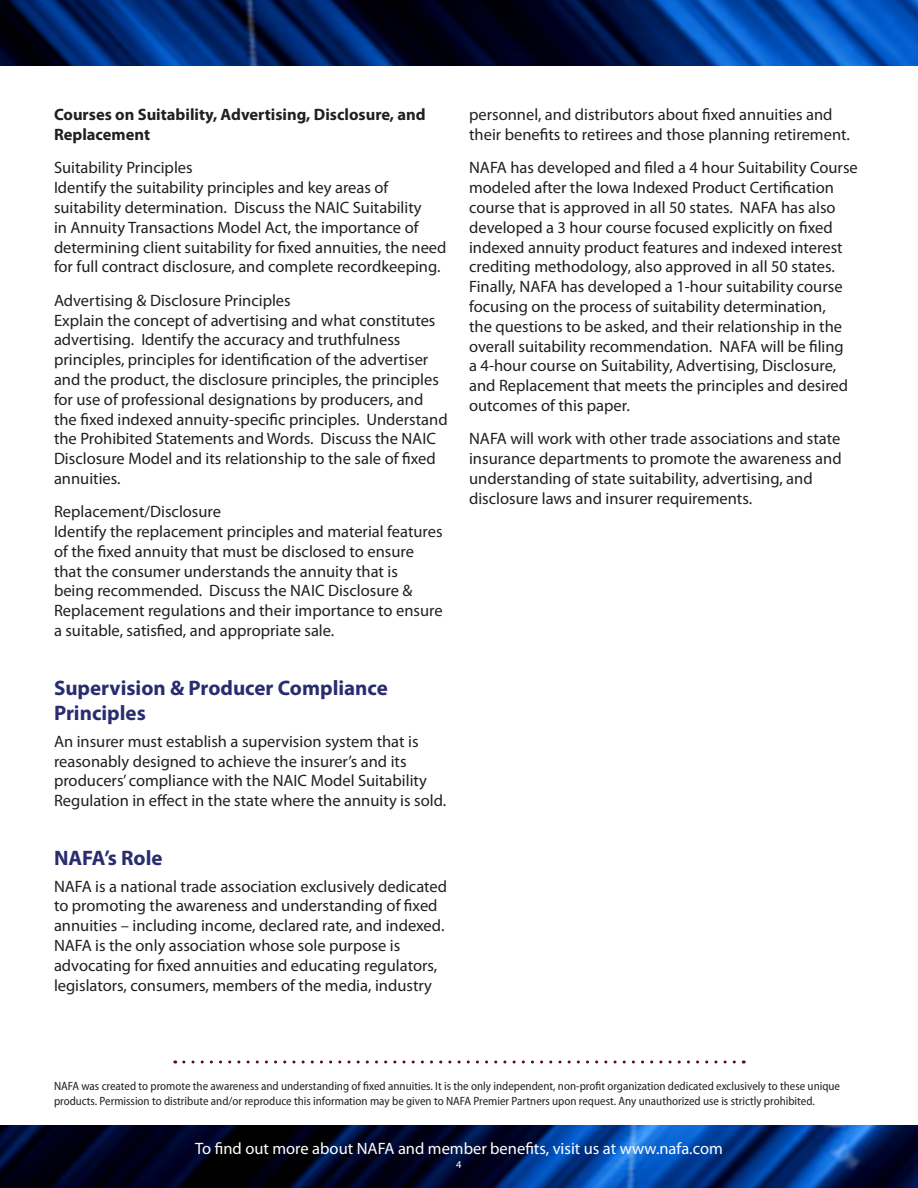
<style>
.page{position:relative;width:918px;height:1188px;background:#fff}
.page>*{position:absolute;margin:0;border:0;box-sizing:border-box;transform-origin:0 0}
.t1{font:700 21px/25.2px "Myriad Pro";color:#292d6f}
.t2{font:16.5px/19.8px "Myriad Pro";color:#231f20}
.t3{font:16.5px "Myriad Pro";color:#fff}
.t4{font:700 16.5px/19.8px "Myriad Pro";color:#231f20}
.t5{font:semi-condensed 12px/14.4px "Myriad Pro";color:#231f20}
.t6{font:10.5px "Myriad Pro";color:#fff}
</style>
<div class="page">
<img style="left:0;top:1125px;width:918px;height:63px">
<img style="left:0;top:0;width:918px;height:66px">
<svg style="left:184px;top:1060px;width:560px;height:4px"></svg>
<p class="t4" style="left:54px;top:104px;width:373px">Courses on Suitability, Advertising, Disclosure, and<br>Replacement</p>
<p class="t2" style="left:54px;top:158px;width:394px">Suitability Principles<br>Identify the suitability principles and key areas of suitability determination. Discuss the NAIC Suitability<br>in Annuity Transactions Model Act, the importance of determining client suitability for fixed annuities, the need for full contract disclosure, and complete recordkeeping.</p>
<p class="t2" style="left:54px;top:290px;width:395px">Advertising &amp; Disclosure Principles<br>Explain the concept of advertising and what constitutes advertising. Identify the accuracy and truthfulness principles, principles for identification of the advertiser and the product, the disclosure principles, the principles for use of professional designations by producers, and the fixed indexed annuity-specific principles. Understand the Prohibited Statements and Words. Discuss the NAIC Disclosure Model and its relationship to the sale of fixed annuities.</p>
<p class="t2" style="left:54px;top:502px;width:390px">Replacement/Disclosure<br>Identify the replacement principles and material features of the fixed annuity that must be disclosed to ensure that the consumer understands the annuity that is<br>being recommended. Discuss the NAIC Disclosure &amp; Replacement regulations and their importance to ensure a suitable, satisfied, and appropriate sale.</p>
<p class="t1" style="left:54px;top:675px;width:335px">Supervision &amp; Producer Compliance<br>Principles</p>
<p class="t2" style="left:54px;top:731px;width:394px">An insurer must establish a supervision system that is reasonably designed to achieve the insurer’s and its producers’ compliance with the NAIC Model Suitability Regulation in effect in the state where the annuity is sold.</p>
<p class="t1" style="left:54px;top:845px;width:110px">NAFA’s Role</p>
<p class="t2" style="left:54px;top:876px;width:395px">NAFA is a national trade association exclusively dedicated to promoting the awareness and understanding of fixed annuities – including income, declared rate, and indexed.<br>NAFA is the only association whose sole purpose is advocating for fixed annuities and educating regulators, legislators, consumers, members of the media, industry</p>
<p class="t2" style="left:469px;top:105px;width:382px">personnel, and distributors about fixed annuities and their benefits to retirees and those planning retirement.</p>
<p class="t2" style="left:469px;top:158px;width:390px">NAFA has developed and filed a 4 hour Suitability Course modeled after the Iowa Indexed Product Certification course that is approved in all 50 states. NAFA has also developed a 3 hour course focused explicitly on fixed indexed annuity product features and indexed interest crediting methodology, also approved in all 50 states.<br>Finally, NAFA has developed a 1-hour suitability course focusing on the process of suitability determination,<br>the questions to be asked, and their relationship in the overall suitability recommendation. NAFA will be filing<br>a 4-hour course on Suitability, Advertising, Disclosure, and Replacement that meets the principles and desired outcomes of this paper.</p>
<p class="t2" style="left:469px;top:429px;width:374px">NAFA will work with other trade associations and state insurance departments to promote the awareness and understanding of state suitability, advertising, and disclosure laws and insurer requirements.</p>
<p class="t5" style="left:54px;top:1079px;width:788px">NAFA was created to promote the awareness and understanding of fixed annuities. It is the only independent, non-profit organization dedicated exclusively to these unique products. Permission to distribute and/or reproduce this information may be given to NAFA Premier Partners upon request. Any unauthorized use is strictly prohibited.</p>
<p class="t3" style="left:195px;top:1138px;width:529px">To find out more about NAFA and member benefits, visit us at www.nafa.com</p>
<p class="t6" style="left:456px;top:1159px;width:7px">4</p>
</div>
